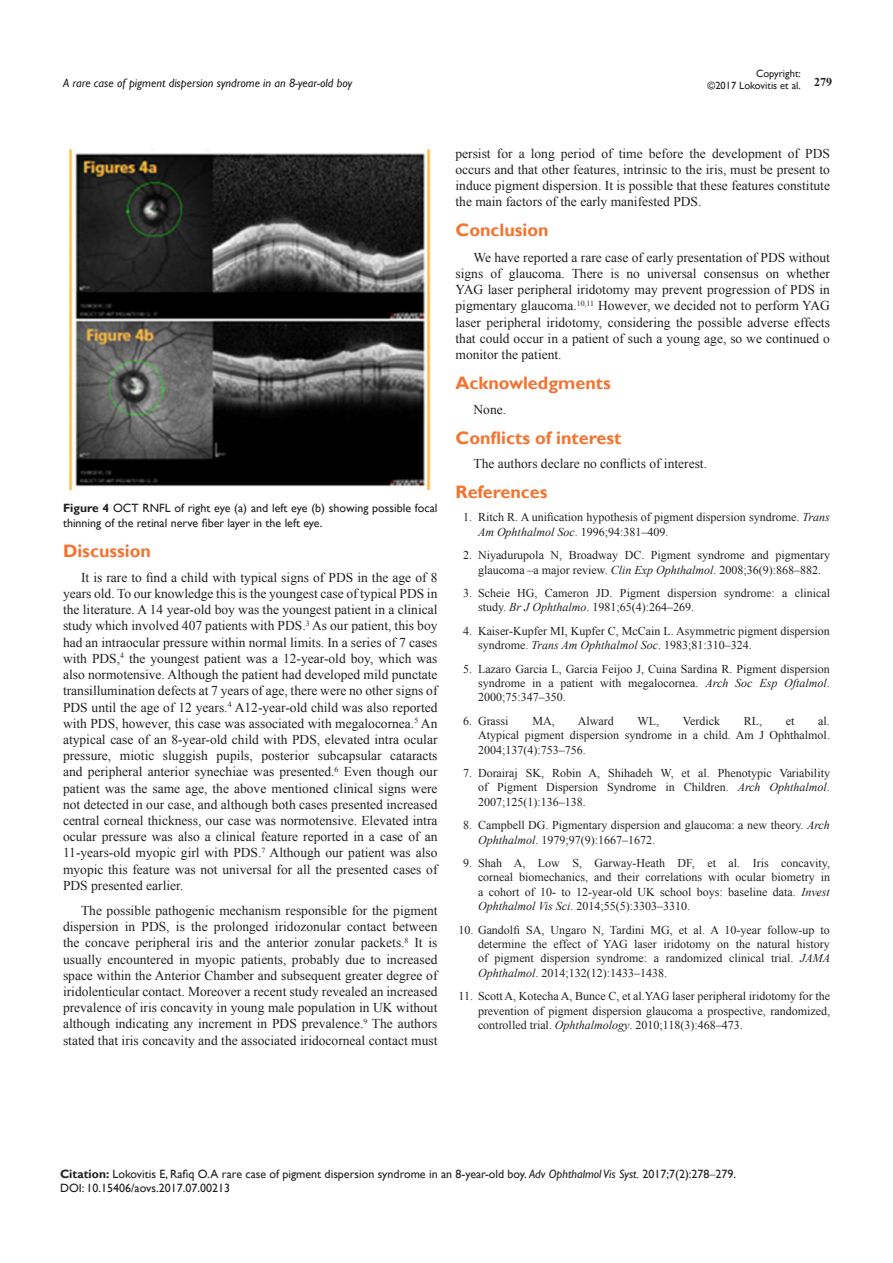
<style>
.page{position:relative;width:893px;height:1263px;background:#fff}
.page>*{position:absolute;margin:0;border:0;box-sizing:border-box;transform-origin:0 0}
.List_Paragraph{font:700 18px "Gill Sans";color:#f37331}
.HTML_Preformatted{font:13.5px/16.2px "Times New Roman";color:#231f20;text-align:justify}
.t1{font:12px/14.4px "Times New Roman";color:#231f20;text-align:justify}
.Citation{font:12px "Gill Sans";color:#231f20}
.List_Paragraph-2{font:12px/14.4px "Gill Sans";color:#231f20}
.t2{font:italic 12px "Gill Sans";color:#231f20}
.t3{font:700 12px "Times New Roman";color:#231f20}
.t4{font:10.5px/12.6px "Gill Sans";color:#231f20;text-align:right}
.s1{font-weight:700}
.s2{font-style:italic}
.s3{font-family:"Times New Roman"}
</style>
<div class="page">
<img style="left:69px;top:149px;width:362px;height:341px">
<p class="t4" style="left:708px;top:67px;width:95px">Copyright:<br>©2017 Lokovitis et al.</p>
<p class="t2" style="left:63px;top:76px;width:291px">A rare case of pigment dispersion syndrome in an 8-year-old boy</p>
<p class="t3" style="left:814px;top:73px;width:19px">279</p>
<p class="List_Paragraph-2" style="left:63px;top:501px;width:376px"><span class="s1">Figure 4</span> OCT RNFL of right eye (a) and left eye (b) showing possible focal thinning of the retinal nerve fiber layer in the left eye.</p>
<p class="List_Paragraph" style="left:63px;top:540px;width:89px">Discussion</p>
<p class="HTML_Preformatted" style="left:63px;top:569px;width:376px;text-indent:18px">It is rare to find a child with typical signs of PDS in the age of 8 years old. To our knowledge this is the youngest case of typical PDS in the literature. A 14 year-old boy was the youngest patient in a clinical study which involved 407 patients with PDS.<sup>3</sup> As our patient, this boy had an intraocular pressure within normal limits. In a series of 7 cases with PDS,<sup>4</sup> the youngest patient was a 12-year-old boy, which was also normotensive. Although the patient had developed mild punctate transillumination defects at 7 years of age, there were no other signs of PDS until the age of 12 years.<sup>4</sup> A12-year-old child was also reported with PDS, however, this case was associated with megalocornea.<sup>5</sup> An atypical case of an 8-year-old child with PDS, elevated intra ocular pressure, miotic sluggish pupils, posterior subcapsular cataracts and peripheral anterior synechiae was presented.<sup>6</sup> Even though our patient was the same age, the above mentioned clinical signs were not detected in our case, and although both cases presented increased central corneal thickness, our case was normotensive. Elevated intra ocular pressure was also a clinical feature reported in a case of an 11-years-old myopic girl with PDS.<sup>7</sup> Although our patient was also myopic this feature was not universal for all the presented cases of PDS presented earlier.</p>
<p class="HTML_Preformatted" style="left:63px;top:902px;width:376px;text-indent:18px">The possible pathogenic mechanism responsible for the pigment dispersion in PDS, is the prolonged iridozonular contact between the concave peripheral iris and the anterior zonular packets.<sup>8</sup> It is usually encountered in myopic patients, probably due to increased space within the Anterior Chamber and subsequent greater degree of iridolenticular contact. Moreover a recent study revealed an increased prevalence of iris concavity in young male population in UK without although indicating any increment in PDS prevalence.<sup>9</sup> The authors stated that iris concavity and the associated iridocorneal contact must</p>
<p class="HTML_Preformatted" style="left:455px;top:145px;width:376px">persist for a long period of time before the development of PDS occurs and that other features, intrinsic to the iris, must be present to induce pigment dispersion. It is possible that these features constitute the main factors of the early manifested PDS.</p>
<p class="List_Paragraph" style="left:455px;top:220px;width:95px">Conclusion</p>
<p class="HTML_Preformatted" style="left:455px;top:249px;width:376px;text-indent:18px">We have reported a rare case of early presentation of PDS without signs of glaucoma. There is no universal consensus on whether YAG laser peripheral iridotomy may prevent progression of PDS in pigmentary glaucoma.<sup>10,11</sup> However, we decided not to perform YAG laser peripheral iridotomy, considering the possible adverse effects that could occur in a patient of such a young age, so we continued o monitor the patient.</p>
<p class="List_Paragraph" style="left:455px;top:372px;width:157px">Acknowledgments</p>
<p class="HTML_Preformatted" style="left:473px;top:401px;width:34px">None.</p>
<p class="List_Paragraph" style="left:455px;top:427px;width:168px">Conflicts of interest</p>
<p class="HTML_Preformatted" style="left:473px;top:455px;width:235px">The authors declare no conflicts of interest.</p>
<p class="List_Paragraph" style="left:455px;top:481px;width:94px">References</p>
<p class="t1" style="left:478px;top:510px;width:353px;text-indent:-15px">1. Ritch R. A unification hypothesis of pigment dispersion syndrome. <span class="s2">Trans<br>Am Ophthalmol Soc</span>. 1996;94:381–409.</p>
<p class="t1" style="left:463px;top:548px;width:368px;text-align:center">2. Niyadurupola N, Broadway DC. Pigment syndrome and pigmentary glaucoma –a major review. <span class="s2">Clin Exp Ophthalmol</span>. 2008;36(9):868–882.</p>
<p class="t1" style="left:478px;top:586px;width:353px;text-indent:-15px">3. Scheie HG, Cameron JD. Pigment dispersion syndrome: a clinical study. <span class="s2">Br J Ophthalmo</span>. 1981;65(4):264–269.</p>
<p class="t1" style="left:478px;top:623px;width:353px;text-indent:-15px">4. Kaiser-Kupfer MI, Kupfer C, McCain L. Asymmetric pigment dispersion syndrome. <span class="s2">Trans Am Ophthalmol Soc</span>. 1983;81:310–324.</p>
<p class="t1" style="left:478px;top:661px;width:353px;text-indent:-15px">5. Lazaro Garcia L, Garcia Feijoo J, Cuina Sardina R. Pigment dispersion syndrome in a patient with megalocornea. <span class="s2">Arch Soc Esp Oftalmol</span>.<br>2000;75:347–350.</p>
<p class="t1" style="left:463px;top:713px;width:47px">6. Grassi</p>
<p class="t1" style="left:532px;top:713px;width:24px">MA,</p>
<p class="t1" style="left:578px;top:713px;width:37px">Alward</p>
<p class="t1" style="left:637px;top:713px;width:23px">WL,</p>
<p class="t1" style="left:683px;top:713px;width:39px">Verdick</p>
<p class="t1" style="left:744px;top:713px;width:20px">RL,</p>
<p class="t1" style="left:786px;top:713px;width:10px">et</p>
<p class="t1" style="left:478px;top:713px;width:353px;text-indent:340px">al.<br>Atypical pigment dispersion syndrome in a child. Am J Ophthalmol.<br>2004;137(4):753–756.</p>
<p class="t1" style="left:478px;top:766px;width:353px;text-indent:-15px">7. Dorairaj SK, Robin A, Shihadeh W, et al. Phenotypic Variability of Pigment Dispersion Syndrome in Children. <span class="s2">Arch Ophthalmol</span>.<br>2007;125(1):136–138.</p>
<p class="t1" style="left:478px;top:818px;width:353px;text-indent:-15px">8. Campbell DG. Pigmentary dispersion and glaucoma: a new theory. <span class="s2">Arch<br>Ophthalmol</span>. 1979;97(9):1667–1672.</p>
<p class="t1" style="left:478px;top:856px;width:353px;text-indent:-15px">9. Shah A, Low S, Garway-Heath DF, et al. Iris concavity, corneal biomechanics, and their correlations with ocular biometry in a cohort of 10- to 12-year-old UK school boys: baseline data. <span class="s2">Invest Ophthalmol Vis Sci</span>. 2014;55(5):3303–3310.</p>
<p class="t1" style="left:478px;top:922px;width:354px;text-indent:-20px">10. Gandolfi SA, Ungaro N, Tardini MG, et al. A 10-year follow-up to determine the effect of YAG laser iridotomy on the natural history of pigment dispersion syndrome: a randomized clinical trial. <span class="s2">JAMA Ophthalmol</span>. 2014;132(12):1433–1438.</p>
<p class="t1" style="left:478px;top:989px;width:353px;text-indent:-20px">11. Scott A, Kotecha A, Bunce C, et al.YAG laser peripheral iridotomy for the prevention of pigment dispersion glaucoma a prospective, randomized, controlled trial. <span class="s2">Ophthalmology</span>. 2010;118(3):468–473.</p>
<p class="Citation" style="left:60px;top:1167px;width:678px"><span class="s1">Citation:</span> Lokovitis E, Rafiq O. A rare case of pigment dispersion syndrome in an 8-year-old boy. <span class="s2">Adv Ophthalmol Vis Syst.</span> 2017;7(2):278<span class="s3">‒</span>279.</p>
<p class="Citation" style="left:60px;top:1181px;width:172px">DOI: 10.15406/aovs.2017.07.00213</p>
</div>
